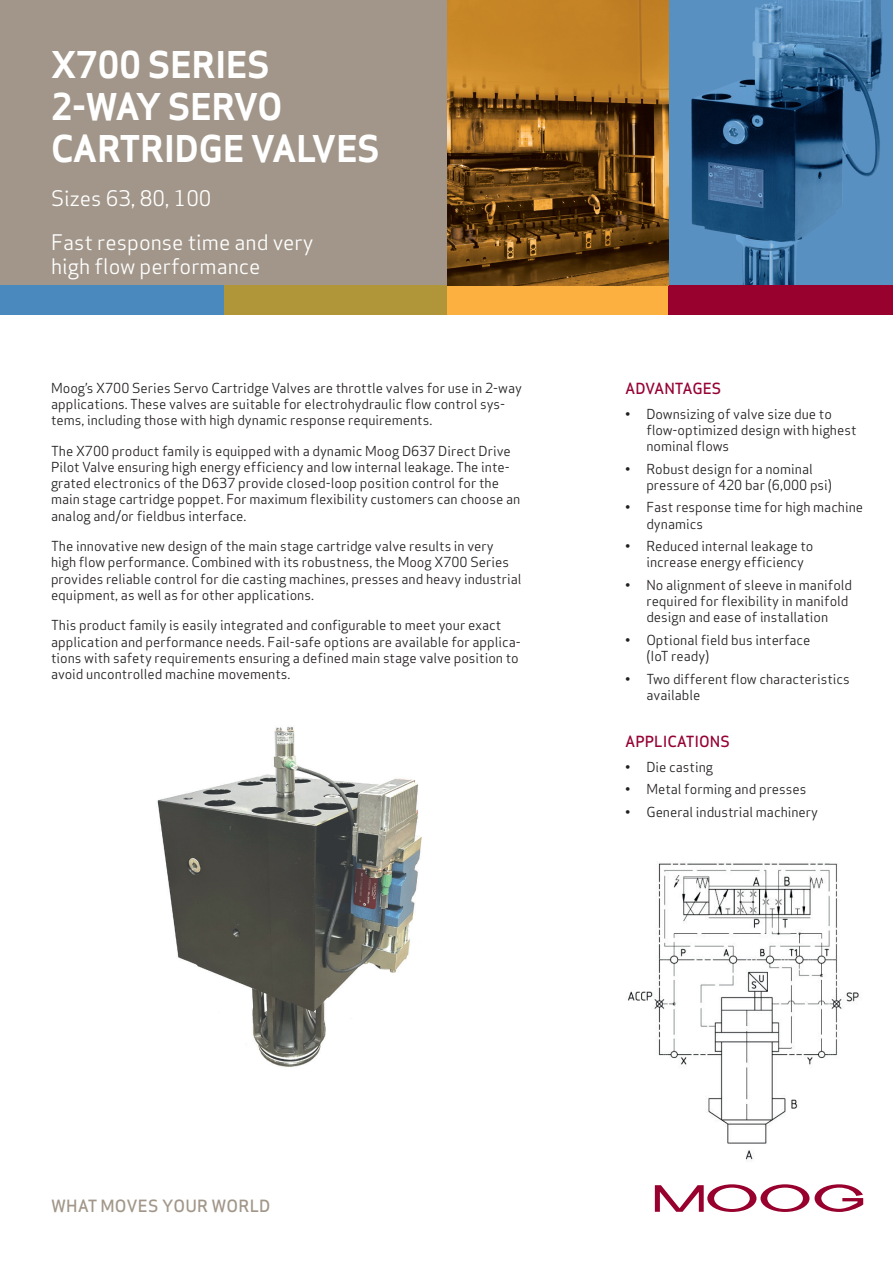
<style>
.page{position:relative;width:893px;height:1263px;background:#fff}
.page>*{position:absolute;margin:0;border:0;box-sizing:border-box;transform-origin:0 0}
.t1{font:700 36px/42px "Apex Sans";color:#fff}
.t2{font:21px/44px "Apex Sans";color:#fff}
.t3{font:500 16.5px "Apex Sans";letter-spacing:.01em;color:#a19689}
.t4{font:500 15px "Apex Sans";color:#960235}
.t5{font:13.5px/16.2px "Apex Sans";color:#231f20}
</style>
<div class="page">
<div style="left:0;top:0;width:447px;height:285px;background:#a19689"></div>
<div style="left:0;top:285px;width:224px;height:30px;background:#4a89be"></div>
<div style="left:224px;top:285px;width:224px;height:30px;background:#b19539"></div>
<div style="left:447px;top:285px;width:222px;height:30px;background:#fbb03f"></div>
<div style="left:669px;top:285px;width:224px;height:30px;background:#98012d"></div>
<svg style="left:655px;top:1184px;width:208px;height:28px"></svg>
<img style="left:447px;top:0;width:446px;height:286px">
<img style="left:628px;top:863px;width:231px;height:297px">
<img style="left:157px;top:726px;width:265px;height:341px">
<h1 class="t1" style="left:51px;top:44px;width:330px">X700 SERIES<br>2-WAY SERVO<br>CARTRIDGE VALVES</h1>
<h2 class="t2" style="left:51px;top:174px;width:264px">Sizes 63, 80, 100<br>Fast response time and very</h2>
<h2 class="t2" style="left:51px;top:242px;width:211px">high flow performance</h2>
<p class="t5" style="left:51px;top:378px;width:472px">Moog’s X700 Series Servo Cartridge Valves are throttle valves for use in 2-way applications. These valves are suitable for electrohydraulic flow control sys&shy;tems, including those with high dynamic response requirements.</p>
<p class="t5" style="left:51px;top:441px;width:471px">The X700 product family is equipped with a dynamic Moog D637 Direct Drive Pilot Valve ensuring high energy efficiency and low internal leakage. The inte&shy;grated electronics of the D637 provide closed-loop position control for the main stage cartridge poppet. For maximum flexibility customers can choose an analog and/or fieldbus interface.</p>
<p class="t5" style="left:51px;top:537px;width:472px">The innovative new design of the main stage cartridge valve results in very high flow performance. Combined with its robustness, the Moog X700 Series provides reliable control for die casting machines, presses and heavy industrial equipment, as well as for other applications.</p>
<p class="t5" style="left:51px;top:616px;width:471px">This product family is easily integrated and configurable to meet your exact application and performance needs. Fail-safe options are available for applica&shy;tions with safety requirements ensuring a defined main stage valve position to avoid uncontrolled machine movements.</p>
<p class="t4" style="left:625px;top:375px;width:98px">ADVANTAGES</p>
<p class="t5" style="left:646px;top:404px;width:212px;text-indent:-21px">• Downsizing of valve size due to flow-optimized design with highest nominal flows</p>
<p class="t5" style="left:646px;top:459px;width:187px;text-indent:-21px">• Robust design for a nominal pressure of 420 bar (6,000 psi)</p>
<p class="t5" style="left:646px;top:498px;width:218px;text-indent:-21px">• Fast response time for high machine dynamics</p>
<p class="t5" style="left:646px;top:537px;width:169px;text-indent:-21px">• Reduced internal leakage to increase energy efficiency</p>
<p class="t5" style="left:646px;top:576px;width:207px;text-indent:-21px">• No alignment of sleeve in manifold required for flexibility in manifold design and ease of installation</p>
<p class="t5" style="left:646px;top:631px;width:166px;text-indent:-21px">• Optional field bus interface (IoT ready)</p>
<p class="t5" style="left:646px;top:669px;width:205px;text-indent:-21px">• Two different flow characteristics available</p>
<p class="t4" style="left:625px;top:728px;width:106px">APPLICATIONS</p>
<p class="t5" style="left:625px;top:757px;width:90px">• Die casting</p>
<p class="t5" style="left:625px;top:780px;width:183px">• Metal forming and presses</p>
<p class="t5" style="left:625px;top:802px;width:194px">• General industrial machinery</p>
<p class="t3" style="left:51px;top:1191px;width:221px">WHAT MOVES YOUR WORLD</p>
</div>
